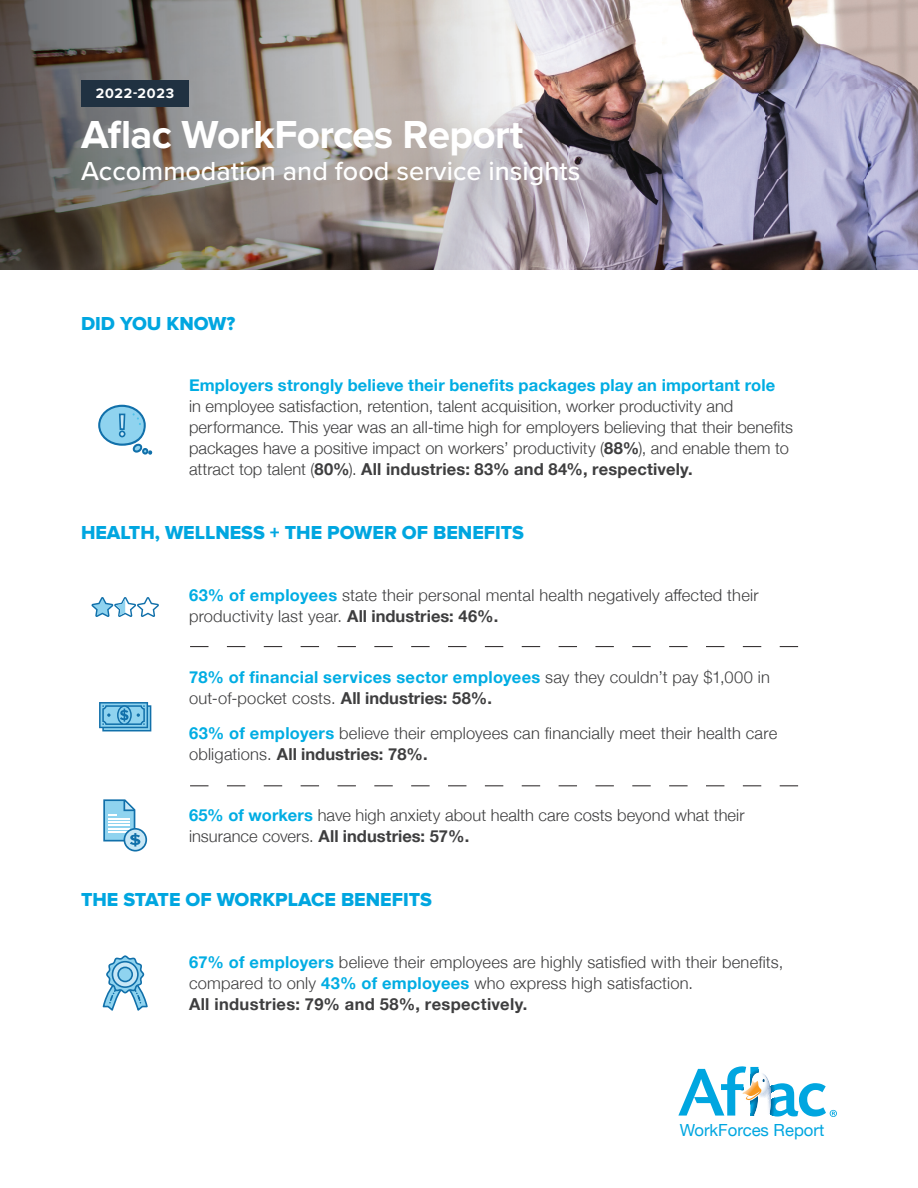
<style>
.page{position:relative;width:918px;height:1188px;background:#fff}
.page>*{position:absolute;margin:0;border:0;box-sizing:border-box;transform-origin:0 0}
.t1{font:700 40.5px "Proxima Nova";letter-spacing:-.02em;color:#fff}
.t2{font:500 27px "Proxima Nova";color:#fff}
.t3{font:19.5px "Proxima Nova Extrabld";color:#00a6e0}
.t4{font:16.65px "Helvetica Neue";color:#00a6e0}
.t5{font:300 16.5px/21px "Helvetica Neue";letter-spacing:.005em;color:#3e3e3f}
.t6{font:700 16.5px "Helvetica Neue";letter-spacing:.01em;color:#00ade3}
.t7{font:700 14.25px "Proxima Nova";letter-spacing:.05em;color:#fff}
.s1{font-weight:700}
.s2{font-weight:700;color:#00ade3}
</style>
<div class="page">
<img style="left:567px;top:0;width:300px;height:180px">
<img style="left:867px;top:0;width:51px;height:270px">
<img style="left:567px;top:180px;width:300px;height:90px">
<img style="left:0;top:0;width:567px;height:270px">
<div style="left:81px;top:80px;width:108px;height:27px;background:#203141"></div>
<svg style="left:678px;top:1066px;width:159px;height:51px"></svg>
<svg style="left:190px;top:646px;width:608px;height:1px"></svg>
<svg style="left:190px;top:786px;width:608px;height:1px"></svg>
<svg style="left:103px;top:799px;width:44px;height:53px"></svg>
<svg style="left:99px;top:702px;width:52px;height:29px;background:#5caad2"></svg>
<svg style="left:91px;top:597px;width:68px;height:20px"></svg>
<svg style="left:98px;top:405px;width:54px;height:50px"></svg>
<svg style="left:102px;top:955px;width:46px;height:56px"></svg>
<p class="t7" style="left:96px;top:85px;width:80px">2022-2023</p>
<h1 class="t1" style="left:81px;top:111px;width:444px">Aflac WorkForces Report</h1>
<h2 class="t2" style="left:81px;top:150px;width:501px">Accommodation and food service insights</h2>
<p class="t3" style="left:81px;top:312px;width:156px">DID YOU KNOW?</p>
<p class="t6" style="left:189px;top:373px;width:588px">Employers strongly believe their benefits packages play an important role</p>
<p class="t5" style="left:189px;top:395px;width:606px">in employee satisfaction, retention, talent acquisition, worker productivity and performance. This year was an all-time high for employers believing that their benefits packages have a positive impact on workers’ productivity (<span class="s1">88%</span>), and enable them to attract top talent (<span class="s1">80%</span>). <span class="s1">All industries: 83% and 84%, respectively.</span></p>
<p class="t3" style="left:81px;top:522px;width:445px">HEALTH, WELLNESS + THE POWER OF BENEFITS</p>
<p class="t5" style="left:189px;top:583px;width:571px"><span class="s2">63% of employees</span> state their personal mental health negatively affected their productivity last year. <span class="s1">All industries: 46%.</span></p>
<p class="t5" style="left:189px;top:666px;width:582px"><span class="s2">78% of financial services sector employees</span> say they couldn’t pay $1,000 in out-of-pocket costs. <span class="s1">All industries: 58%.</span></p>
<p class="t5" style="left:189px;top:721px;width:590px"><span class="s2">63% of employers</span> believe their employees can financially meet their health care obligations. <span class="s1">All industries: 78%.</span></p>
<p class="t5" style="left:189px;top:804px;width:557px"><span class="s2">65% of workers</span> have high anxiety about health care costs beyond what their insurance covers. <span class="s1">All industries: 57%.</span></p>
<p class="t3" style="left:81px;top:889px;width:352px">THE STATE OF WORKPLACE BENEFITS</p>
<p class="t5" style="left:189px;top:950px;width:596px"><span class="s2">67% of employers</span> believe their employees are highly satisfied with their benefits, compared to only <span class="s2">43% of employees</span> who express high satisfaction.<br><span class="s1">All industries: 79% and 58%, respectively.</span></p>
<p class="t4" style="left:680px;top:1118px;width:146px">WorkForces Report</p>
</div>
